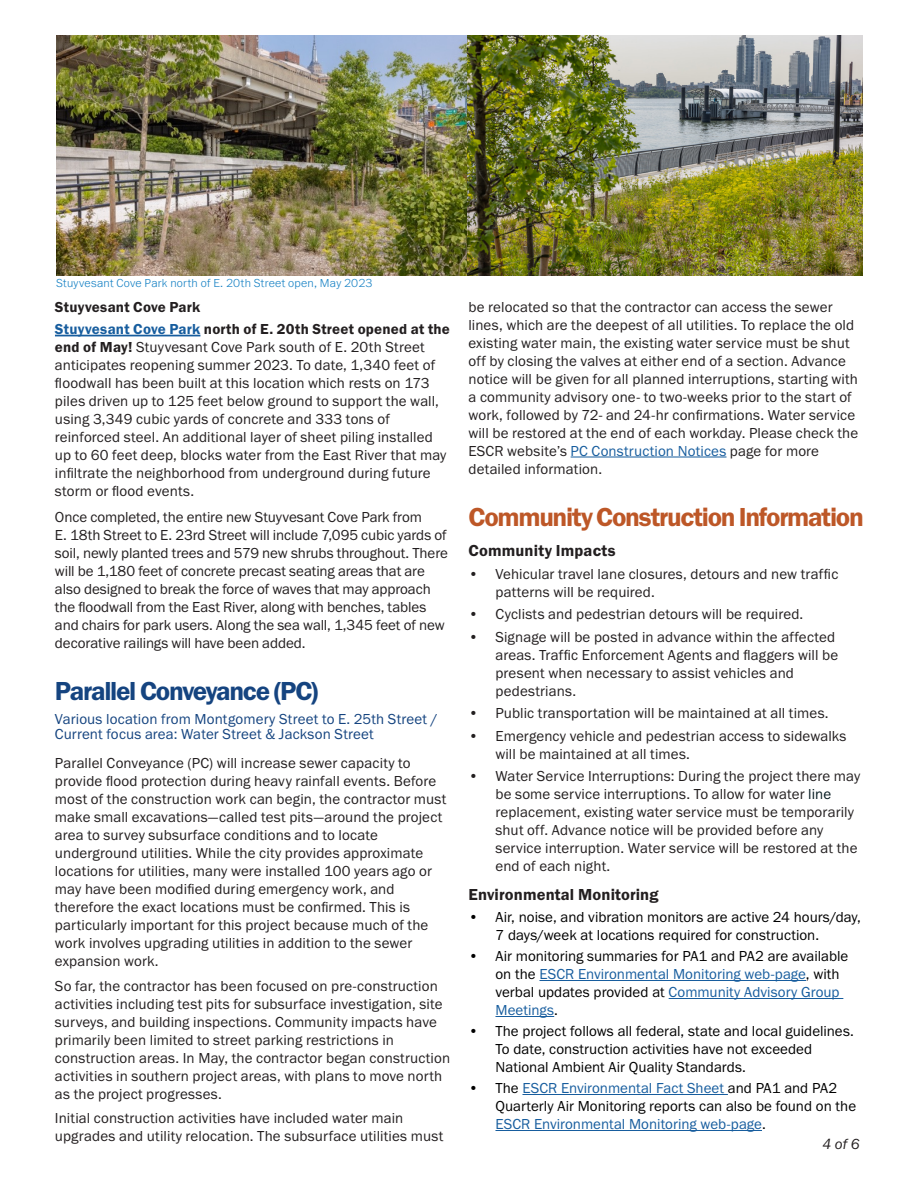
<style>
.page{position:relative;width:918px;height:1188px;background:#fff}
.page>*{position:absolute;margin:0;border:0;box-sizing:border-box;transform-origin:0 0}
.ESCR_Bulletin___Body{font:27px "Franklin Gothic URW Dem";letter-spacing:-.05em;color:#bd5727}
.ESCR_Bulletin___Body-2{font:27px "Franklin Gothic URW Dem";letter-spacing:-.05em;color:#154480}
.ESCR_Bulletin___Body-3{font:16.5px "Franklin Gothic URW Dem";letter-spacing:.01em;color:#231f20}
.ESCR_Bulletin___Body-4{font:15px/18px "Franklin Gothic URW Boo";letter-spacing:.01em;color:#231f20}
.t1{font:15px/18px "Franklin Gothic URW Boo";color:#000}
.ESCR_Bulletin___Body-5{font:15px/15px "Franklin Gothic URW Boo";letter-spacing:.01em;color:#154480}
.ESCR_Bulletin___Body-6{font:15px "Franklin Gothic URW Dem";letter-spacing:.01em;color:#231f20}
.t2{font:15px "Franklin Gothic URW Boo Ita";color:#231f20}
.t3{font:300 12px "Franklin Gothic URW";letter-spacing:.02em;color:#1681c4}
.s1{font-family:"Franklin Gothic URW Dem";color:#175d9e}
.s2{font-family:"Franklin Gothic URW Dem"}
.s3{color:#175d9e}
.s4{color:#061b21}
</style>
<div class="page">
<hr style="left:55px;top:335px;width:145px;height:1px;background:#175d9e">
<hr style="left:571px;top:457px;width:156px;height:1px;background:#175d9e">
<hr style="left:540px;top:980px;width:266px;height:1px;background:#175d9e">
<hr style="left:669px;top:998px;width:174px;height:1px;background:#175d9e">
<hr style="left:495px;top:1016px;width:59px;height:1px;background:#175d9e">
<hr style="left:522px;top:1094px;width:206px;height:1px;background:#175d9e">
<hr style="left:495px;top:1130px;width:267px;height:1px;background:#175d9e">
<img style="left:56px;top:36px;width:807px;height:240px">
<p class="t3" style="left:56px;top:275px;width:318px">Stuyvesant Cove Park north of E. 20th Street open, May 2023</p>
<p class="ESCR_Bulletin___Body-6" style="left:55px;top:297px;width:147px">Stuyvesant Cove Park</p>
<p class="ESCR_Bulletin___Body-4" style="left:55px;top:320px;width:396px"><span class="s1">Stuyvesant Cove Park</span> <span class="s2">north of E. 20th Street opened at the end of May!</span> Stuyvesant Cove Park south of E. 20th Street anticipates reopening summer 2023. To date, 1,340 feet of floodwall has been built at this location which rests on 173 piles driven up to 125 feet below ground to support the wall, using 3,349 cubic yards of concrete and 333 tons of reinforced steel. An additional layer of sheet piling installed up to 60 feet deep, blocks water from the East River that may infiltrate the neighborhood from underground during future storm or flood events.</p>
<p class="ESCR_Bulletin___Body-4" style="left:55px;top:507px;width:394px">Once completed, the entire new Stuyvesant Cove Park from<br>E. 18th Street to E. 23rd Street will include 7,095 cubic yards of soil, newly planted trees and 579 new shrubs throughout. There will be 1,180 feet of concrete precast seating areas that are also designed to break the force of waves that may approach the floodwall from the East River, along with benches, tables and chairs for park users. Along the sea wall, 1,345 feet of new decorative railings will have been added.</p>
<p class="ESCR_Bulletin___Body-2" style="left:55px;top:674px;width:265px">Parallel Conveyance (PC)</p>
<p class="ESCR_Bulletin___Body-5" style="left:55px;top:711px;width:384px">Various location from Montgomery Street to E. 25th Street /<br>Current focus area: Water Street &amp; Jackson Street</p>
<p class="ESCR_Bulletin___Body-4" style="left:55px;top:753px;width:393px">Parallel Conveyance (PC) will increase sewer capacity to provide flood protection during heavy rainfall events. Before most of the construction work can begin, the contractor must make small excavations—called test pits—around the project area to survey subsurface conditions and to locate underground utilities. While the city provides approximate locations for utilities, many were installed 100 years ago or may have been modified during emergency work, and therefore the exact locations must be confirmed. This is particularly important for this project because much of the work involves upgrading utilities in addition to the sewer expansion work.</p>
<p class="ESCR_Bulletin___Body-4" style="left:55px;top:977px;width:397px">So far, the contractor has been focused on pre-construction activities including test pits for subsurface investigation, site surveys, and building inspections. Community impacts have primarily been limited to street parking restrictions in construction areas. In May, the contractor began construction activities in southern project areas, with plans to move north as the project progresses.</p>
<p class="ESCR_Bulletin___Body-4" style="left:55px;top:1109px;width:390px">Initial construction activities have included water main upgrades and utility relocation. The subsurface utilities must</p>
<p class="ESCR_Bulletin___Body-4" style="left:468px;top:297px;width:391px">be relocated so that the contractor can access the sewer lines, which are the deepest of all utilities. To replace the old existing water main, the existing water service must be shut off by closing the valves at either end of a section. Advance notice will be given for all planned interruptions, starting with a community advisory one- to two-weeks prior to the start of work, followed by 72- and 24-hr confirmations. Water service will be restored at the end of each workday. Please check the ESCR website’s <span class="s3">PC Construction Notices</span> page for more detailed information.</p>
<p class="ESCR_Bulletin___Body" style="left:468px;top:500px;width:397px">Community Construction Information</p>
<p class="ESCR_Bulletin___Body-3" style="left:468px;top:540px;width:149px">Community Impacts</p>
<p class="ESCR_Bulletin___Body-4" style="left:495px;top:564px;width:344px;text-indent:-27px">• Vehicular travel lane closures, detours and new traffic patterns will be required.</p>
<p class="ESCR_Bulletin___Body-4" style="left:468px;top:605px;width:336px">• Cyclists and pedestrian detours will be required.</p>
<p class="ESCR_Bulletin___Body-4" style="left:495px;top:627px;width:344px;text-indent:-27px">• Signage will be posted in advance within the affected areas. Traffic Enforcement Agents and flaggers will be present when necessary to assist vehicles and pedestrians.</p>
<p class="ESCR_Bulletin___Body-4" style="left:468px;top:704px;width:362px">• Public transportation will be maintained at all times.</p>
<p class="ESCR_Bulletin___Body-4" style="left:495px;top:726px;width:353px;text-indent:-27px">• Emergency vehicle and pedestrian access to sidewalks will be maintained at all times.</p>
<p class="ESCR_Bulletin___Body-4" style="left:495px;top:767px;width:366px;text-indent:-27px">• Water Service Interruptions: During the project there may be some service interruptions. To allow for water <span class="s4">line </span>replacement, existing water service must be temporarily shut off. Advance notice will be provided before any service interruption. Water service will be restored at the end of each night.</p>
<p class="ESCR_Bulletin___Body-3" style="left:468px;top:884px;width:192px">Environmental Monitoring</p>
<p class="t1" style="left:495px;top:908px;width:367px;text-indent:-27px">• Air, noise, and vibration monitors are active 24 hours/day,<br>7 days/week at locations required for construction.</p>
<p class="t1" style="left:495px;top:947px;width:354px;text-indent:-27px">• Air monitoring summaries for PA1 and PA2 are available on the <span class="s3">ESCR Environmental Monitoring web-page</span>, with verbal updates provided at <span class="s3">Community Advisory Group Meetings</span>.</p>
<p class="t1" style="left:495px;top:1022px;width:360px;text-indent:-27px">• The project follows all federal, state and local guidelines.<br>To date, construction activities have not exceeded<br>National Ambient Air Quality Standards.</p>
<p class="t1" style="left:495px;top:1079px;width:362px;text-indent:-27px">• The <span class="s3">ESCR Environmental Fact Sheet</span> and PA1 and PA2<br>Quarterly Air Monitoring reports can also be found on the<br><span class="s3">ESCR Environmental Monitoring web-page</span>.</p>
<p class="t2" style="left:822px;top:1134px;width:39px">4 of 6</p>
</div>
